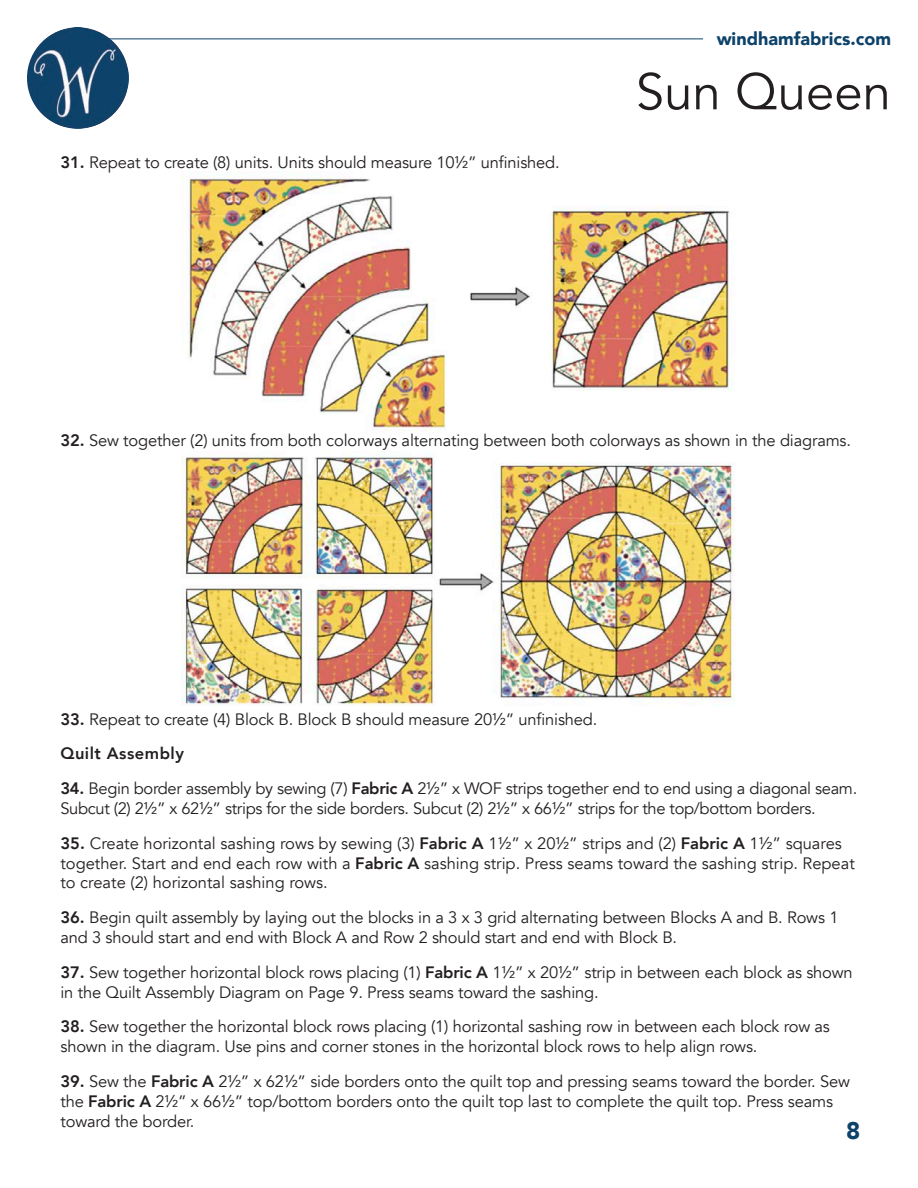
<style>
.page{position:relative;width:918px;height:1188px;background:#fff}
.page>*{position:absolute;margin:0;border:0;box-sizing:border-box;transform-origin:0 0}
.t1{font:51px "Avenir";color:#231f20}
.t2{font:900 24px "Avenir";color:#0d426a}
.t3{font:900 18px "Avenir";color:#0d426a}
.t4{font:16.5px/19.8px "Avenir";letter-spacing:-.01em;color:#231f20}
.t5{font:800 16.5px "Avenir";letter-spacing:.03em;color:#231f20}
.s1{font-weight:800}
</style>
<div class="page">
<img style="left:27px;top:27px;width:102px;height:102px;border-radius:51px">
<hr style="left:109px;top:39px;width:594px;height:1px;background:#0d426a">
<img style="left:181px;top:171px;width:554px;height:262px">
<img style="left:181px;top:451px;width:554px;height:255px">
<p class="t3" style="left:717px;top:23px;width:176px">windhamfabrics.com</p>
<p class="t4" style="left:60px;top:152px;width:501px"><span class="s1">31.</span> Repeat to create (8) units. Units should measure 10½” unfinished.</p>
<h1 class="t1" style="left:636px;top:61px;width:257px">Sun Queen</h1>
<p class="t4" style="left:60px;top:431px;width:792px"><span class="s1">32.</span> Sew together (2) units from both colorways alternating between both colorways as shown in the diagrams.</p>
<p class="t4" style="left:60px;top:709px;width:538px"><span class="s1">33.</span> Repeat to create (4) Block B. Block B should measure 20½” unfinished.</p>
<p class="t5" style="left:60px;top:741px;width:125px">Quilt Assembly</p>
<p class="t4" style="left:60px;top:779px;width:798px"><span class="s1">34.</span> Begin border assembly by sewing (7) <span class="s1">Fabric A</span> 2½” x WOF strips together end to end using a diagonal seam.<br>Subcut (2) 2½” x 62½” strips for the side borders. Subcut (2) 2½” x 66½” strips for the top/bottom borders.</p>
<p class="t4" style="left:60px;top:833px;width:796px"><span class="s1">35.</span> Create horizontal sashing rows by sewing (3) <span class="s1">Fabric A</span> 1½” x 20½” strips and (2) <span class="s1">Fabric A</span> 1½” squares together. Start and end each row with a <span class="s1">Fabric A</span> sashing strip. Press seams toward the sashing strip. Repeat to create (2) horizontal sashing rows.</p>
<p class="t4" style="left:60px;top:908px;width:780px"><span class="s1">36.</span> Begin quilt assembly by laying out the blocks in a 3 x 3 grid alternating between Blocks A and B. Rows 1 and 3 should start and end with Block A and Row 2 should start and end with Block B.</p>
<p class="t4" style="left:60px;top:962px;width:794px"><span class="s1">37.</span> Sew together horizontal block rows placing (1) <span class="s1">Fabric A</span> 1½” x 20½” strip in between each block as shown in the Quilt Assembly Diagram on Page 9. Press seams toward the sashing.</p>
<p class="t4" style="left:60px;top:1017px;width:771px"><span class="s1">38.</span> Sew together the horizontal block rows placing (1) horizontal sashing row in between each block row as shown in the diagram. Use pins and corner stones in the horizontal block rows to help align rows.</p>
<p class="t4" style="left:60px;top:1072px;width:791px"><span class="s1">39.</span> Sew the <span class="s1">Fabric A</span> 2½” x 62½” side borders onto the quilt top and pressing seams toward the border. Sew the <span class="s1">Fabric A</span> 2½” x 66½” top/bottom borders onto the quilt top last to complete the quilt top. Press seams toward the border.</p>
<h2 class="t2" style="left:846px;top:1110px;width:16px">8</h2>
</div>
